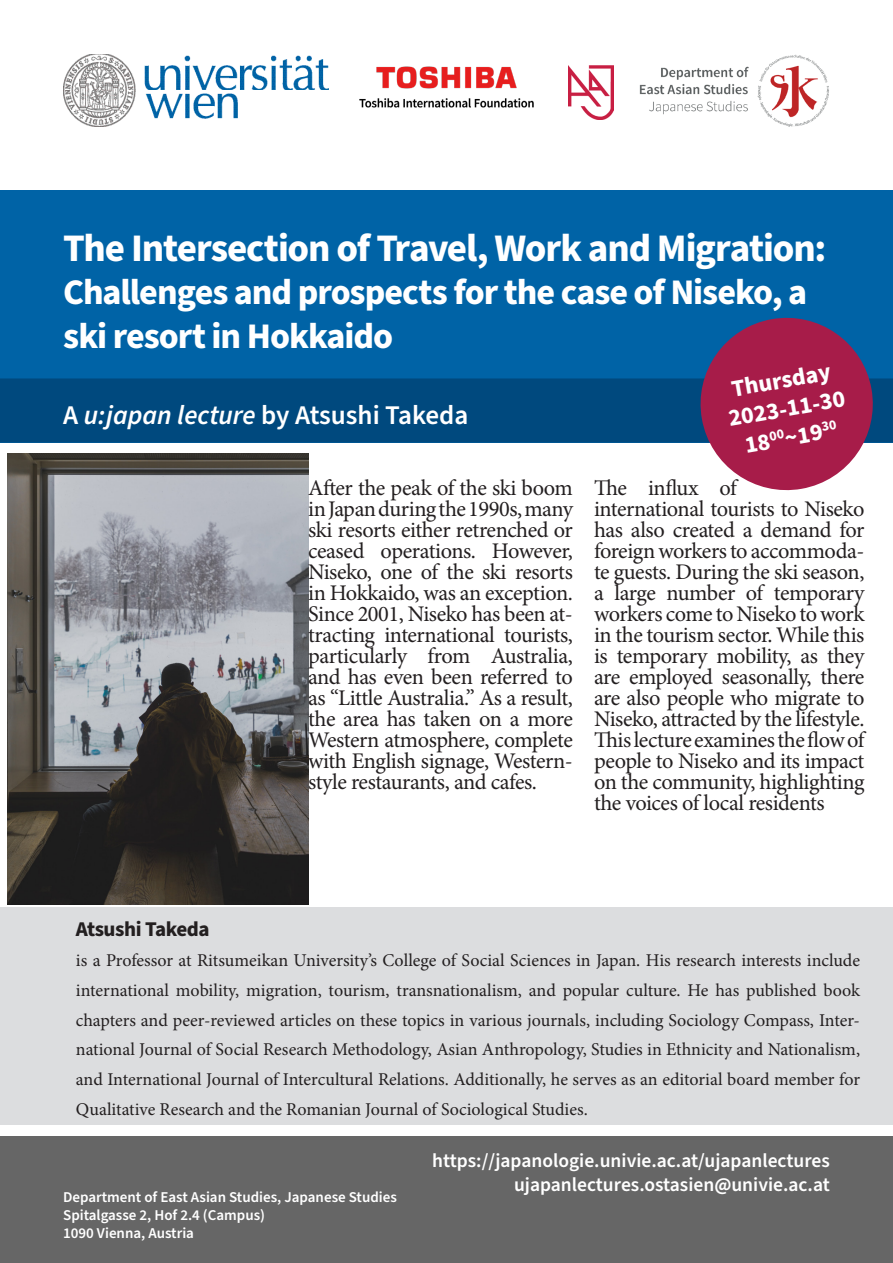
<style>
.page{position:relative;width:893px;height:1263px;background:#fff}
.page>*{position:absolute;margin:0;border:0;box-sizing:border-box;transform-origin:0 0}
.t1{font:700 39px "Source Sans Pro";letter-spacing:-.03em;color:#fff}
.t2{font:700 36px/43.2px "Source Sans Pro";letter-spacing:-.03em;color:#fff}
.t3{font:600 27px "Source Sans Pro";color:#fff}
.t4{font:700 24px/28.8px "Source Sans Pro";color:#fff;text-align:center}
.Text{font:22.35px/21px "Minion Pro";letter-spacing:-.02em;color:#231f20;text-align:justify}
.Text-2{font:700 21px "Source Sans Pro";letter-spacing:-.02em;color:#231f20}
.Text-3{font:600 19.5px "Source Sans Pro";color:#fff}
.Text-4{font:18px/30px "Minion Pro";color:#231f20;text-align:justify}
.t5{font:600 15px "Source Sans Pro";color:#fff}
.s1{font-style:italic}
</style>
<div class="page">
<div style="left:0;top:190px;width:893px;height:252px;background:#0063a6"></div>
<div style="left:0;top:1137px;width:893px;height:126px;background:#666"></div>
<div style="left:0;top:379px;width:893px;height:63px;background:#00497e"></div>
<img style="left:7px;top:453px;width:301px;height:452px">
<img style="left:63px;top:54px;width:265px;height:72px">
<img style="left:639px;top:54px;width:190px;height:72px">
<img style="left:568px;top:66px;width:45px;height:54px">
<img style="left:359px;top:66px;width:175px;height:42px">
<svg style="left:694px;top:317px;width:186px;height:174px"></svg>
<div style="left:0;top:907px;width:893px;height:218px;background:#dcdddf"></div>
<p class="t1" style="left:63px;top:222px;width:765px">The Intersection of Travel, Work and Migration:</p>
<p class="t2" style="left:63px;top:272px;width:746px">Challenges and prospects for the case of Niseko, a ski resort in Hokkaido</p>
<p class="t3" style="left:63px;top:397px;width:407px">A <span class="s1">u:japan lecture</span> by Atsushi Takeda</p>
<p class="t4" style="left:721px;top:377px;width:120px;rotate:-10deg">Thursday<br>2023-11-30</p>
<p class="t4" style="left:743px;top:431px;width:95px;rotate:-10deg">18<sup>00</sup>~19<sup>30</sup></p>
<p class="Text" style="left:308px;top:477px;width:266px">After the peak of the ski boom in Japan during the 1990s, many ski resorts either retrenched or ceased operations. However, Niseko, one of the ski resorts in Hokkaido, was an exception.<br>Since 2001, Niseko has been at&shy;tracting international tourists, particularly from Australia, and has even been referred to as “Little Australia.” As a result, the area has taken on a more Western atmosphere, complete with English signage, Western&shy;style restaurants, and cafes.</p>
<p class="Text" style="left:594px;top:477px;width:272px;text-align:left">The influx of<br>international tourists to Niseko has also created a demand for foreign workers to accommoda&shy;te guests. During the ski season, a large number of temporary workers come to Niseko to work in the tourism sector. While this is temporary mobility, as they are employed seasonally, there are also people who migrate to<br>Niseko, attracted by the lifestyle.<br>This lecture examines the flow of people to Niseko and its impact on the community, highlighting the voices of local residents</p>
<p class="Text-2" style="left:76px;top:914px;width:135px">Atsushi Takeda</p>
<p class="Text-4" style="left:76px;top:945px;width:786px">is a Professor at Ritsumeikan University’s College of Social Sciences in Japan. His research interests include international mobility, migration, tourism, transnationalism, and popular culture. He has published book chapters and peer-reviewed articles on these topics in various journals, including Sociology Compass, Inter&shy;national Journal of Social Research Methodology, Asian Anthropology, Studies in Ethnicity and Nationalism, and International Journal of Intercultural Relations. Additionally, he serves as an editorial board member for Qualitative Research and the Romanian Journal of Sociological Studies.</p>
<p class="t5" style="left:63px;top:1187px;width:335px">Department of East Asian Studies, Japanese Studies</p>
<p class="t5" style="left:63px;top:1205px;width:203px">Spitalgasse 2, Hof 2.4 (Campus)</p>
<p class="t5" style="left:63px;top:1223px;width:132px">1090 Vienna, Austria</p>
<p class="Text-3" style="left:432px;top:1148px;width:399px">https://japanologie.univie.ac.at/ujapanlectures</p>
<p class="Text-3" style="left:514px;top:1171px;width:317px">ujapanlectures.ostasien@univie.ac.at</p>
</div>
